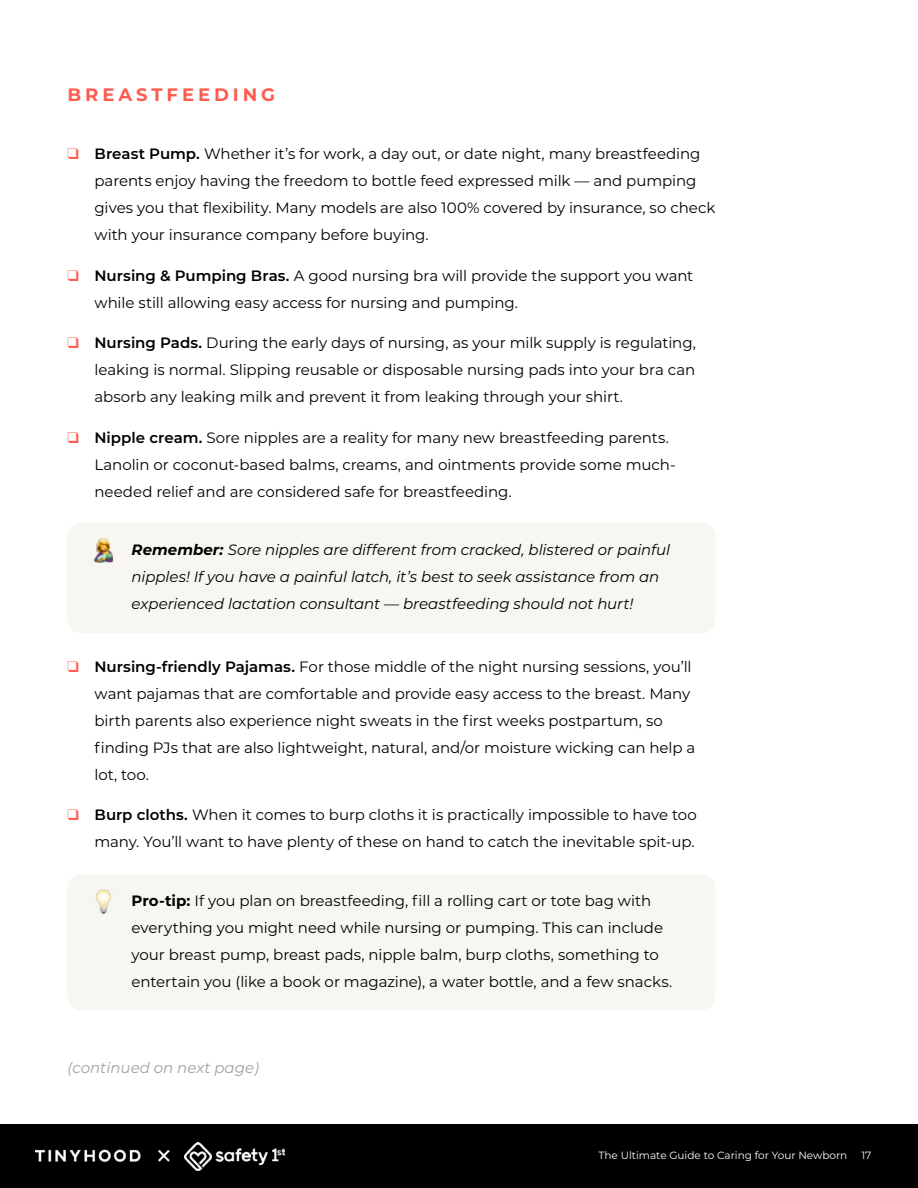
<style>
.page{position:relative;width:918px;height:1188px;background:#fff}
.page>*{position:absolute;margin:0;border:0;box-sizing:border-box;transform-origin:0 0}
.t1{font:700 18px "Montserrat";letter-spacing:.22em;color:#ff5b4e}
.t2{font:15px/27px "Montserrat";letter-spacing:-.005em;color:#000}
.t3{font:italic 15px/27px "Montserrat";letter-spacing:-.005em;color:#000}
.t4{font:italic 15px "Montserrat";color:#9fa1a4}
.t5{font:10.5px "Montserrat";color:#fff}
.s1{color:#ff5b4e}
.s2{font-weight:600}
.s3{font-weight:700}
</style>
<div class="page">
<div style="left:0;top:1125px;width:918px;height:63px;background:#000"></div>
<img style="left:36px;top:1149px;width:134px;height:13px">
<img style="left:184px;top:1142px;width:101px;height:28px">
<div style="left:68px;top:523px;width:648px;height:110px;background:#f8f6f0;border-radius:14px"></div>
<div style="left:68px;top:874px;width:648px;height:136px;background:#f8f6f0;border-radius:14px"></div>
<img style="left:94px;top:538px;width:20px;height:24px">
<img style="left:96px;top:889px;width:16px;height:24px">
<p class="t1" style="left:68px;top:82px;width:209px">BREASTFEEDING</p>
<p class="t2" style="left:94px;top:140px;width:622px;text-indent:-27px"><span class="s1">❑</span> <span class="s2">Breast Pump.</span> Whether it’s for work, a day out, or date night, many breastfeeding parents enjoy having the freedom to bottle feed expressed milk — and pumping gives you that flexibility. Many models are also 100% covered by insurance, so check with your insurance company before buying.</p>
<p class="t2" style="left:94px;top:262px;width:600px;text-indent:-27px"><span class="s1">❑</span> <span class="s2">Nursing &amp; Pumping Bras.</span> A good nursing bra will provide the support you want while still allowing easy access for nursing and pumping.</p>
<p class="t2" style="left:94px;top:329px;width:603px;text-align:justify;text-indent:-27px"><span class="s1">❑</span> <span class="s2">Nursing Pads.</span> During the early days of nursing, as your milk supply is regulating, leaking is normal. Slipping reusable or disposable nursing pads into your bra can absorb any leaking milk and prevent it from leaking through your shirt.</p>
<p class="t2" style="left:94px;top:424px;width:583px;text-indent:-27px"><span class="s1">❑</span> <span class="s2">Nipple cream.</span> Sore nipples are a reality for many new breastfeeding parents.<br>Lanolin or coconut-based balms, creams, and ointments provide some much&shy;needed relief and are considered safe for breastfeeding.</p>
<p class="t3" style="left:132px;top:536px;width:540px"><span class="s3">Remember:</span> Sore nipples are different from cracked, blistered or painful nipples! If you have a painful latch, it’s best to seek assistance from an experienced lactation consultant — breastfeeding should not hurt!</p>
<p class="t2" style="left:94px;top:652px;width:602px;text-indent:-27px"><span class="s1">❑</span> <span class="s2">Nursing-friendly Pajamas.</span> For those middle of the night nursing sessions, you’ll want pajamas that are comfortable and provide easy access to the breast. Many birth parents also experience night sweats in the first weeks postpartum, so finding PJs that are also lightweight, natural, and/or moisture wicking can help a lot, too.</p>
<p class="t2" style="left:67px;top:801px;width:631px;text-align:right"><span class="s1">❑</span> <span class="s2">Burp cloths.</span> When it comes to burp cloths it is practically impossible to have too many. You’ll want to have plenty of these on hand to catch the inevitable spit-up.</p>
<p class="t2" style="left:132px;top:887px;width:542px"><span class="s3">Pro-tip:</span> If you plan on breastfeeding, fill a rolling cart or tote bag with everything you might need while nursing or pumping. This can include your breast pump, breast pads, nipple balm, burp cloths, something to entertain you (like a book or magazine), a water bottle, and a few snacks.</p>
<p class="t4" style="left:67px;top:1057px;width:193px">(continued on next page)</p>
<p class="t5" style="left:598px;top:1148px;width:250px">The Ultimate Guide to Caring for Your Newborn</p>
<p class="t5" style="left:861px;top:1148px;width:11px">17</p>
</div>
